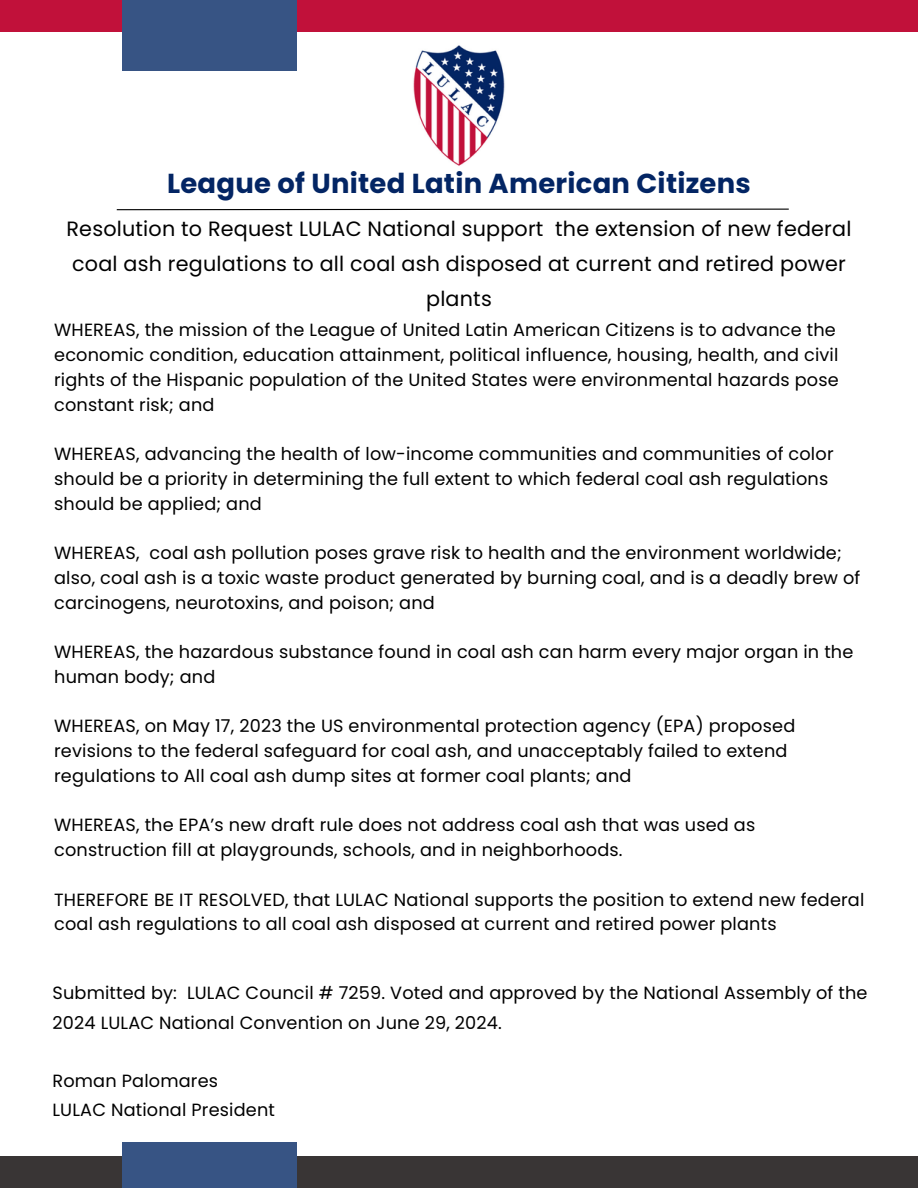
<style>
.page{position:relative;width:918px;height:1188px;background:#fff}
.page>*{position:absolute;margin:0;border:0;box-sizing:border-box;transform-origin:0 0}
.t1{font:700 27.45px "Poppins";letter-spacing:.01em;color:#032564}
.t2{font:20.7px/34.8px "Poppins";letter-spacing:.01em;color:#000;text-align:center}
.t3{font:17.7px/24.8px "Poppins";letter-spacing:.01em;color:#000}
</style>
<div class="page">
<div style="left:0;top:0;width:918px;height:32px;background:#c1113a"></div>
<div style="left:0;top:1156px;width:918px;height:32px;background:#393535"></div>
<div style="left:122px;top:0;width:174px;height:71px;background:#375484"></div>
<div style="left:122px;top:1142px;width:174px;height:46px;background:#375484"></div>
<svg style="left:116px;top:208px;width:673px;height:3px"></svg>
<img style="left:413px;top:45px;width:92px;height:121px">
<p class="t1" style="left:167px;top:164px;width:585px">League of United Latin American Citizens</p>
<p class="t2" style="left:67px;top:212px;width:786px">Resolution to Request LULAC National support the extension of new federal coal ash regulations to all coal ash disposed at current and retired power plants</p>
<p class="t3" style="left:54px;top:318px;width:786px">WHEREAS, the mission of the League of United Latin American Citizens is to advance the economic condition, education attainment, political influence, housing, health, and civil rights of the Hispanic population of the United States were environmental hazards pose constant risk; and</p>
<h1 class="t3" style="left:54px;top:441px;width:781px">WHEREAS, advancing the health of low-income communities and communities of color should be a priority in determining the full extent to which federal coal ash regulations should be applied; and</h1>
<h2 class="t3" style="left:54px;top:540px;width:808px">WHEREAS, coal ash pollution poses grave risk to health and the environment worldwide; also, coal ash is a toxic waste product generated by burning coal, and is a deadly brew of carcinogens, neurotoxins, and poison; and</h2>
<p class="t3" style="left:54px;top:639px;width:801px">WHEREAS, the hazardous substance found in coal ash can harm every major organ in the human body; and</p>
<p class="t3" style="left:54px;top:714px;width:743px">WHEREAS, on May 17, 2023 the US environmental protection agency (EPA) proposed revisions to the federal safeguard for coal ash, and unacceptably failed to extend regulations to All coal ash dump sites at former coal plants; and</p>
<p class="t3" style="left:54px;top:813px;width:703px">WHEREAS, the EPA’s new draft rule does not address coal ash that was used as construction fill at playgrounds, schools, and in neighborhoods.</p>
<p class="t3" style="left:54px;top:887px;width:812px">THEREFORE BE IT RESOLVED, that LULAC National supports the position to extend new federal coal ash regulations to all coal ash disposed at current and retired power plants</p>
<p class="t3" style="left:53px;top:979px;width:817px;line-height:29.2px">Submitted by: LULAC Council # 7259. Voted and approved by the National Assembly of the<br>2024 LULAC National Convention on June 29, 2024.</p>
<p class="t3" style="left:53px;top:1069px;width:167px">Roman Palomares</p>
<p class="t3" style="left:53px;top:1098px;width:224px">LULAC National President</p>
</div>
